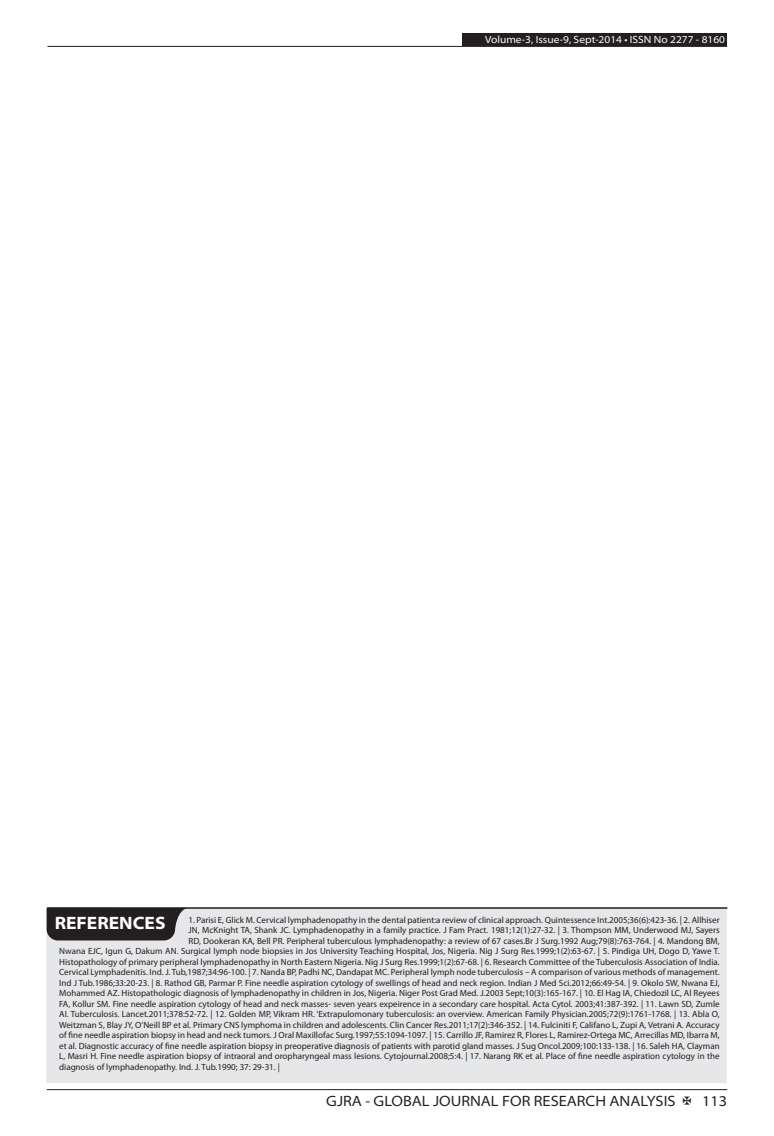
<style>
.page{position:relative;width:774px;height:1136px;background:#fff}
.page>*{position:absolute;margin:0;border:0;box-sizing:border-box;transform-origin:0 0}
.t1{font:700 semi-expanded 18px "Myriad Pro";color:#fff}
.t2{font:semi-expanded 15px "Myriad Pro";color:#231f20}
.t3{font:semi-expanded 10.5px "Myriad Pro";color:#fff}
.t4{font:9px "Myriad Pro";color:#231f20}
</style>
<div class="page">
<hr style="left:47px;top:1089px;width:680px;height:1px;background:#231f20">
<div style="left:462px;top:33px;width:265px;height:13px;background:#231f20"></div>
<hr style="left:47px;top:46px;width:680px;height:1px;background:#231f20">
<div style="left:46px;top:907px;width:681px;height:175px;background:#e6e7e9"></div>
<hr style="left:48px;top:907px;width:679px;height:1px;background:#231f20">
<svg style="left:47px;top:907px;width:141px;height:33px;background:#343032"></svg>
<p class="t3" style="left:485px;top:34px;width:241px">Volume-3, Issue-9, Sept-2014 • ISSN No 2277 - 8160</p>
<h1 class="t1" style="left:55px;top:912px;width:112px">REFERENCES</h1>
<p class="t4" style="left:188px;top:914px;width:533px">1. Parisi E, Glick M. Cervical lymphadenopathy in the dental patient:a review of clinical approach. Quintessence Int.2005;36(6):423-36. | 2. Allhiser</p>
<p class="t4" style="left:188px;top:925px;width:533px">JN, McKnight TA, Shank JC. Lymphadenopathy in a family practice. J Fam Pract. 1981;12(1):27-32. | 3. Thompson MM, Underwood MJ, Sayers</p>
<p class="t4" style="left:188px;top:935px;width:533px">RD, Dookeran KA, Bell PR. Peripheral tuberculous lymphadenopathy: a review of 67 cases.Br J Surg.1992 Aug;79(8):763-764. | 4. Mandong BM,</p>
<p class="t4" style="left:59px;top:946px;width:662px">Nwana EJC, Igun G, Dakum AN. Surgical lymph node biopsies in Jos University Teaching Hospital, Jos, Nigeria. Nig J Surg Res.1999;1(2):63-67. | 5. Pindiga UH, Dogo D, Yawe T.</p>
<p class="t4" style="left:59px;top:956px;width:662px">Histopathology of primary peripheral lymphadenopathy in North Eastern Nigeria. Nig J Surg Res.1999;1(2):67-68. | 6. Research Committee of the Tuberculosis Association of India.</p>
<p class="t4" style="left:59px;top:967px;width:662px">Cervical Lymphadenitis. Ind. J. Tub,1987;34:96-100. | 7. Nanda BP, Padhi NC, Dandapat MC. Peripheral lymph node tuberculosis – A comparison of various methods of management.</p>
<p class="t4" style="left:59px;top:977px;width:662px">Ind J Tub.1986;33:20-23. | 8. Rathod GB, Parmar P. Fine needle aspiration cytology of swellings of head and neck region. Indian J Med Sci.2012;66:49-54. | 9. Okolo SW, Nwana EJ,</p>
<p class="t4" style="left:59px;top:988px;width:662px">Mohammed AZ. Histopathologic diagnosis of lymphadenopathy in children in Jos, Nigeria. Niger Post Grad Med. J.2003 Sept;10(3):165-167. | 10. El Hag IA, Chiedozil LC, Al Reyees</p>
<p class="t4" style="left:59px;top:998px;width:662px">FA, Kollur SM. Fine needle aspiration cytology of head and neck masses- seven years expeirence in a secondary care hospital. Acta Cytol. 2003;41:387-392. | 11. Lawn SD, Zumle</p>
<p class="t4" style="left:59px;top:1009px;width:662px">AI. Tuberculosis. Lancet.2011;378:52-72. | 12. Golden MP, Vikram HR. ‘Extrapulomonary tuberculosis: an overview. American Family Physician.2005;72(9):1761-1768. | 13. Abla O,</p>
<p class="t4" style="left:59px;top:1019px;width:662px">Weitzman S, Blay JY, O’Neill BP et al. Primary CNS lymphoma in children and adolescents. Clin Cancer Res.2011;17(2):346-352. | 14. Fulciniti F, Califano L, Zupi A, Vetrani A. Accuracy</p>
<p class="t4" style="left:59px;top:1030px;width:662px">of fine needle aspiration biopsy in head and neck tumors. J Oral Maxillofac Surg.1997;55:1094-1097. | 15. Carrillo JF, Ramirez R, Flores L, Ramirez-Ortega MC, Arrecillas MD, Ibarra M,</p>
<p class="t4" style="left:59px;top:1040px;width:662px">et al. Diagnostic accuracy of fine needle aspiration biopsy in preoperative diagnosis of patients with parotid gland masses. J Sug Oncol.2009;100:133-138. | 16. Saleh HA, Clayman</p>
<p class="t4" style="left:59px;top:1051px;width:662px">L, Masri H. Fine needle aspiration biopsy of intraoral and oropharyngeal mass lesions. Cytojournal.2008;5:4. | 17. Narang RK et al. Place of fine needle aspiration cytology in the</p>
<p class="t4" style="left:59px;top:1061px;width:222px">diagnosis of lymphadenopathy. Ind. J. Tub.1990; 37: 29-31. |</p>
<h2 class="t2" style="left:326px;top:1092px;width:351px">GJRA - GLOBAL JOURNAL FOR RESEARCH ANALYSIS</h2>
<h2 class="t2" style="left:702px;top:1092px;width:27px">113</h2>
</div>
